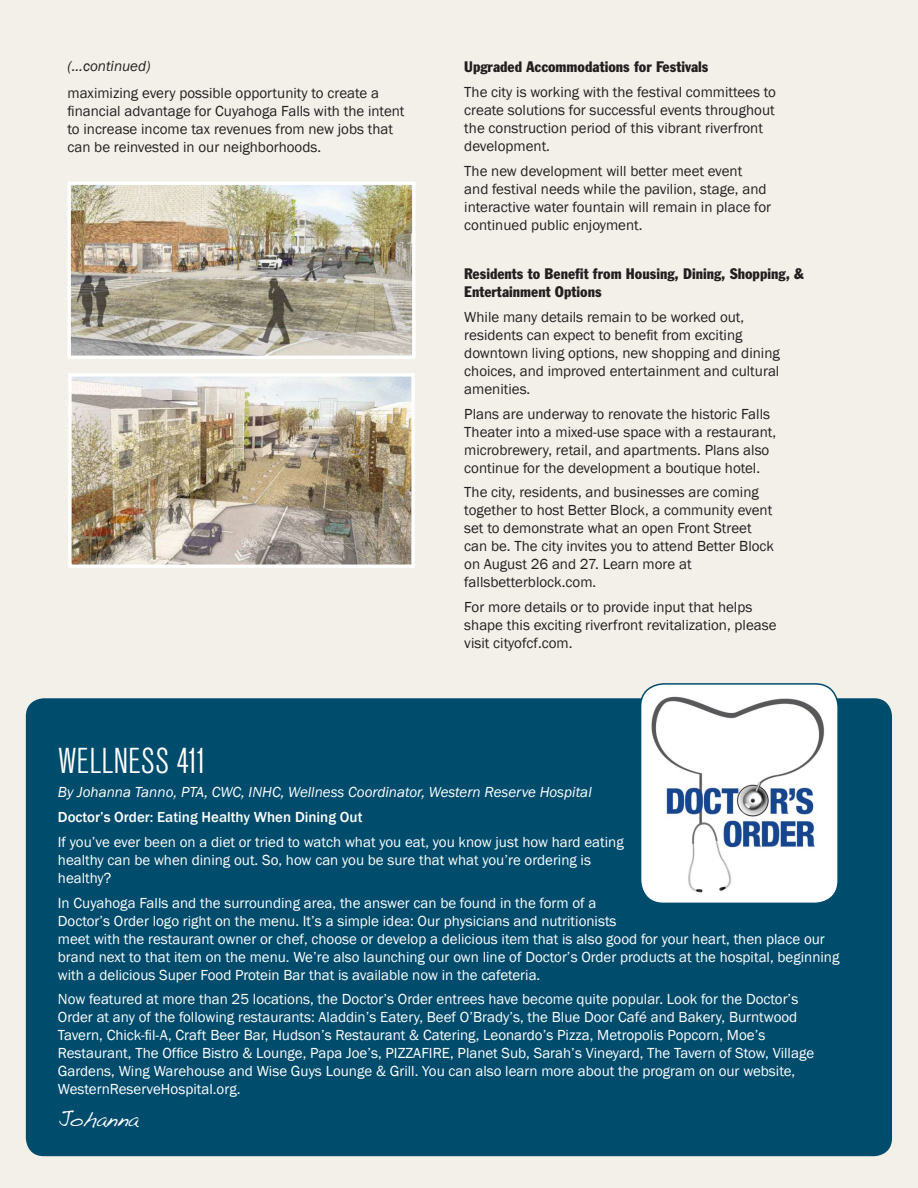
<style>
.page{position:relative;width:918px;height:1188px;background:#f2f0e9}
.page>*{position:absolute;margin:0;border:0;box-sizing:border-box;transform-origin:0 0}
.t1{font:condensed 36px "Standard CT";letter-spacing:.02em;color:#fff}
.t2{font:21px "Handwriting Dakota";color:#fff}
.t3{font:15px/18px "Franklin Gothic";color:#231f20}
.t4{font:15px/18px "Franklin Gothic";color:#fff}
.t5{font:condensed 15px/18px "Franklin Gothic BT";color:#231f20}
.t6{font:italic 15px "Franklin Gothic";color:#fff}
.t7{font:500 15px "Franklin Gothic";color:#fff}
.t8{font:italic 15px "Franklin Gothic";color:#231f20}
</style>
<div class="page">
<div style="left:26px;top:698px;width:866px;height:458px;background:#004c6c;border-radius:18px"></div>
<img style="left:72px;top:185px;width:340px;height:170px">
<div style="left:68px;top:181px;width:348px;height:178px;border:3px solid #fff"></div>
<img style="left:72px;top:377px;width:339px;height:187px">
<div style="left:68px;top:373px;width:347px;height:195px;border:3px solid #fff"></div>
<div style="left:641px;top:684px;width:197px;height:219px;background:#fff;border-radius:23px"></div>
<img style="left:646px;top:696px;width:179px;height:199px">
<div style="left:640px;top:683px;width:199px;height:221px;border:2px solid #004c6c;border-radius:23px"></div>
<p class="t8" style="left:68px;top:56px;width:85px">(...continued)</p>
<p class="t3" style="left:68px;top:84px;width:339px">maximizing every possible opportunity to create a financial advantage for Cuyahoga Falls with the intent to increase income tax revenues from new jobs that can be reinvested in our neighborhoods.</p>
<p class="t5" style="left:464px;top:57px;width:246px">Upgraded Accommodations for Festivals</p>
<p class="t3" style="left:464px;top:83px;width:313px">The city is working with the festival committees to create solutions for successful events throughout the construction period of this vibrant riverfront development.</p>
<p class="t3" style="left:464px;top:162px;width:308px">The new development will better meet event<br>and festival needs while the pavilion, stage, and interactive water fountain will remain in place for continued public enjoyment.</p>
<p class="t5" style="left:464px;top:264px;width:341px">Residents to Benefit from Housing, Dining, Shopping, &amp;<br>Entertainment Options</p>
<p class="t3" style="left:464px;top:308px;width:317px">While many details remain to be worked out, residents can expect to benefit from exciting downtown living options, new shopping and dining choices, and improved entertainment and cultural amenities.</p>
<p class="t3" style="left:464px;top:405px;width:314px">Plans are underway to renovate the historic Falls Theater into a mixed-use space with a restaurant, microbrewery, retail, and apartments. Plans also continue for the development a boutique hotel.</p>
<p class="t3" style="left:464px;top:484px;width:311px">The city, residents, and businesses are coming together to host Better Block, a community event set to demonstrate what an open Front Street can be. The city invites you to attend Better Block on August 26 and 27. Learn more at fallsbetterblock.com.</p>
<p class="t3" style="left:464px;top:598px;width:314px">For more details or to provide input that helps shape this exciting riverfront revitalization, please visit cityofcf.com.</p>
<p class="t1" style="left:59px;top:740px;width:148px">WELLNESS 411</p>
<p class="t6" style="left:58px;top:783px;width:535px">By Johanna Tanno, PTA, CWC, INHC, Wellness Coordinator, Western Reserve Hospital</p>
<p class="t7" style="left:58px;top:808px;width:306px">Doctor’s Order: Eating Healthy When Dining Out</p>
<p class="t4" style="left:58px;top:833px;width:567px">If you’ve ever been on a diet or tried to watch what you eat, you know just how hard eating healthy can be when dining out. So, how can you be sure that what you’re ordering is healthy?</p>
<p class="t4" style="left:58px;top:894px;width:783px">In Cuyahoga Falls and the surrounding area, the answer can be found in the form of a<br>Doctor’s Order logo right on the menu. It’s a simple idea: Our physicians and nutritionists<br>meet with the restaurant owner or chef, choose or develop a delicious item that is also good for your heart, then place our brand next to that item on the menu. We’re also launching our own line of Doctor’s Order products at the hospital, beginning with a delicious Super Food Protein Bar that is available now in the cafeteria.</p>
<p class="t4" style="left:58px;top:991px;width:758px">Now featured at more than 25 locations, the Doctor’s Order entrees have become quite popular. Look for the Doctor’s Order at any of the following restaurants: Aladdin’s Eatery, Beef O’Brady’s, the Blue Door Café and Bakery, Burntwood Tavern, Chick-fil-A, Craft Beer Bar, Hudson’s Restaurant &amp; Catering, Leonardo’s Pizza, Metropolis Popcorn, Moe’s Restaurant, The Office Bistro &amp; Lounge, Papa Joe’s, PIZZAFIRE, Planet Sub, Sarah’s Vineyard, The Tavern of Stow, Village Gardens, Wing Warehouse and Wise Guys Lounge &amp; Grill. You can also learn more about the program on our website, WesternReserveHospital.org.</p>
<p class="t2" style="left:58px;top:1107px;width:82px">Johanna</p>
</div>
